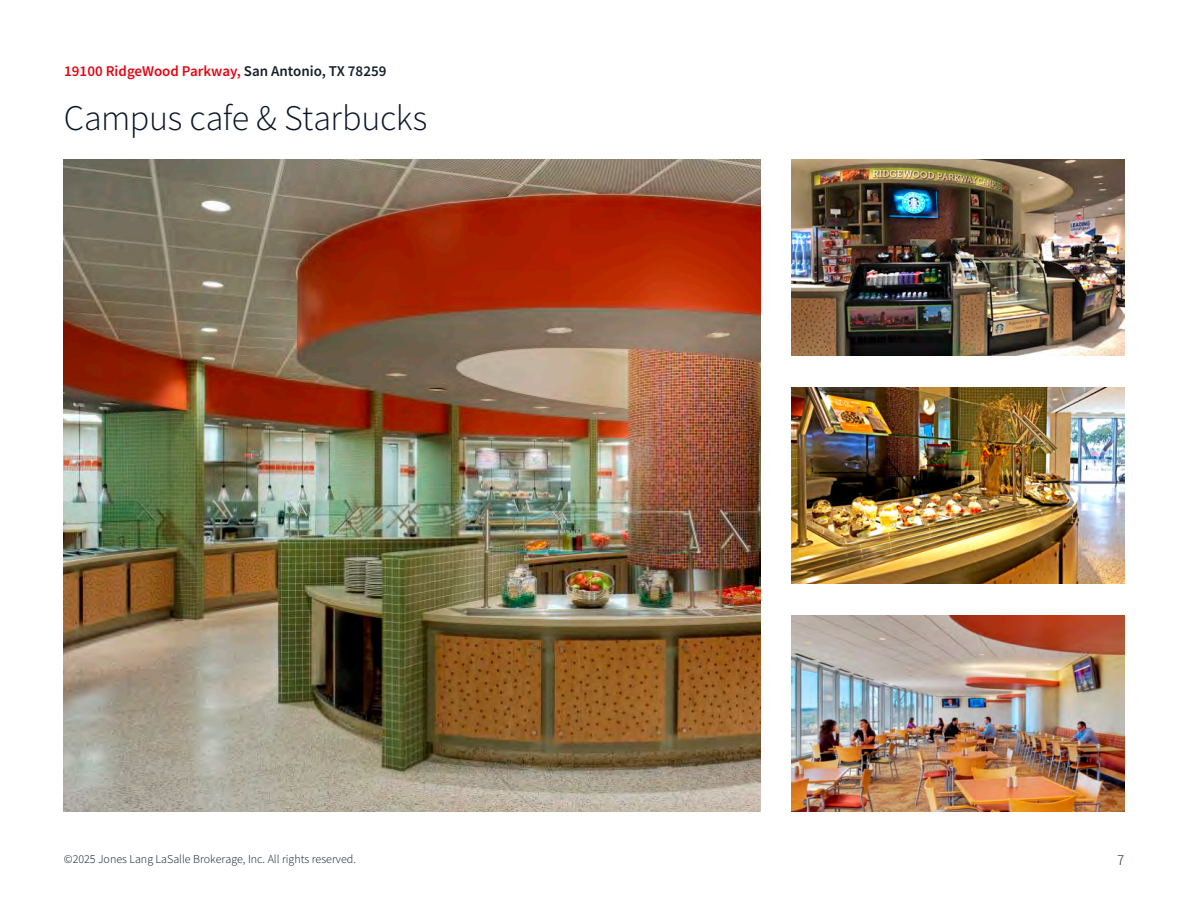
<style>
.page{position:relative;width:1188px;height:918px;background:#fff}
.page>*{position:absolute;margin:0;border:0;box-sizing:border-box;transform-origin:0 0}
.Section_heading_-_24pt{font:300 36px "Source Sans Pro";letter-spacing:-.01em;color:#091526}
.Body_Text__Can_be_10_or_12pt{font:600 15px "Source Sans Pro";color:#e30613}
.Page_no{font:300 15px "Source Sans Pro";color:#091526}
.t1{font:300 12px "Source Sans Pro";color:#091526}
.s1{color:#131e29}
</style>
<div class="page">
<img style="left:792px;top:387px;width:332px;height:197px">
<img style="left:792px;top:615px;width:332px;height:197px">
<img style="left:792px;top:159px;width:332px;height:197px">
<img style="left:64px;top:159px;width:696px;height:653px">
<p class="Body_Text__Can_be_10_or_12pt" style="left:64px;top:61px;width:324px">19100 RidgeWood Parkway, <span class="s1">San Antonio, TX 78259</span></p>
<p class="Section_heading_-_24pt" style="left:64px;top:96px;width:365px">Campus cafe &amp; Starbucks</p>
<p class="t1" style="left:64px;top:852px;width:294px">©2025 Jones Lang LaSalle Brokerage, Inc. All rights reserved.</p>
<p class="Page_no" style="left:1117px;top:851px;width:9px">7</p>
</div>
